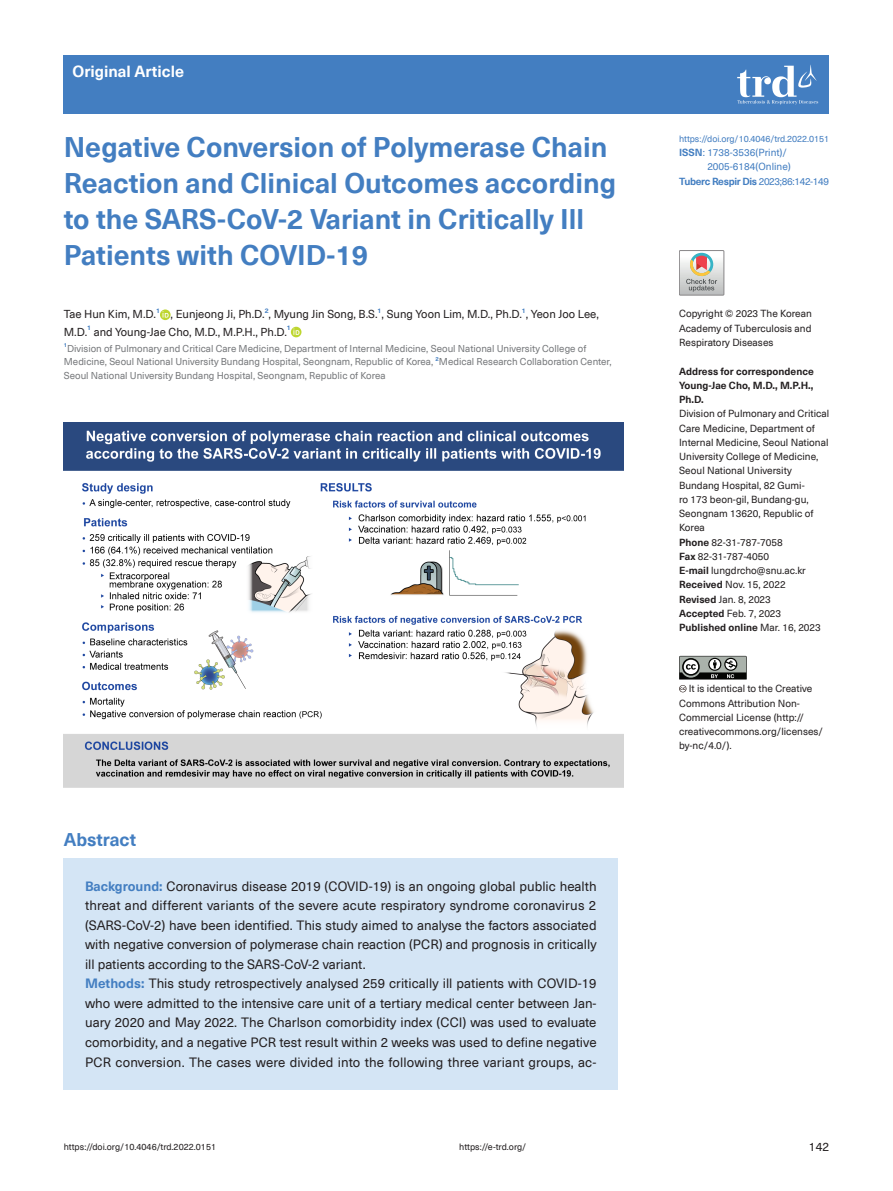
<style>
.page{position:relative;width:893px;height:1191px;background:#fff}
.page>*{position:absolute;margin:0;border:0;box-sizing:border-box;transform-origin:0 0}
.t1{font:700 27.75px/36px "Neue Haas Unica Pro";color:#437ec1}
.t2{font:700 18px "Neue Haas Unica Pro";color:#437ec1}
.t3{font:700 15.75px "Neue Haas Unica Pro";color:#fff}
.t4{font:13.2px/19.5px "Neue Haas Unica Pro";color:#231f20}
.t5{font:12px "Neue Haas Unica Pro";color:#231f20}
.t6{font:11.25px "Neue Haas Unica Pro";color:#231f20}
.t7{font:10.05px/14.2px "Neue Haas Unica Pro";color:#231f20}
.t8{font:700 10.05px/14.2px "Neue Haas Unica Pro";color:#231f20;text-align:justify}
.t9{font:10.05px "Neue Haas Unica Pro";color:#437ec1}
.t10{font:700 10.05px "Neue Haas Unica Pro";letter-spacing:-.035em;color:#437ec1}
.t11{font:9.75px/13.5px "Neue Haas Unica Pro";color:#76787b}
.t12{font:9px "Neue Haas Unica Pro";color:#231f20}
.t13{font:9px "Neue Haas Unica Pro";letter-spacing:-.005em;color:#437ec1}
.t14{font:700 6.6px "Neue Haas Unica Pro";color:#437ec1}
.t15{font:700 5.7px "Neue Haas Unica Pro";color:#437ec1}
.s1{font-weight:700;color:#437ec1}
.s2{font-weight:700}
.s3{font-weight:400}
</style>
<div class="page">
<div style="left:64px;top:55px;width:765px;height:59px;background:#437ec1"></div>
<svg style="left:737px;top:65px;width:81px;height:39px"></svg>
<svg style="left:160px;top:309px;width:11px;height:11px"></svg>
<svg style="left:163px;top:311px;width:6px;height:6px"></svg>
<svg style="left:291px;top:327px;width:10px;height:10px"></svg>
<svg style="left:293px;top:328px;width:6px;height:7px"></svg>
<svg style="left:679px;top:656px;width:68px;height:23px;background:#767a76"></svg>
<svg style="left:679px;top:685px;width:7px;height:7px"></svg>
<div style="left:64px;top:858px;width:554px;height:231px;background:#d4e5f5"></div>
<svg style="left:679px;top:250px;width:45px;height:45px"></svg>
<img style="left:64px;top:423px;width:560px;height:365px">
<p class="t3" style="left:73px;top:62px;width:113px">Original Article</p>
<h1 class="t1" style="left:64px;top:129px;width:554px">Negative Conversion of Polymerase Chain Reaction and Clinical Outcomes according to the SARS-CoV-2 Variant in Critically Ill Patients with COVID-19</h1>
<p class="t14" style="left:265px;top:307px;width:5px">2</p>
<p class="t14" style="left:378px;top:307px;width:5px">1</p>
<p class="t14" style="left:522px;top:307px;width:5px">1</p>
<p class="t6" style="left:64px;top:308px;width:94px">Tae Hun Kim, M.D.</p>
<p class="t14" style="left:156px;top:307px;width:5px">1</p>
<p class="t6" style="left:171px;top:308px;width:430px">, Eunjeong Ji, Ph.D. , Myung Jin Song, B.S. , Sung Yoon Lim, M.D., Ph.D. , Yeon Joo Lee,</p>
<p class="t6" style="left:64px;top:325px;width:25px">M.D.</p>
<p class="t14" style="left:87px;top:324px;width:5px">1</p>
<p class="t6" style="left:94px;top:325px;width:195px">and Young-Jae Cho, M.D., M.P.H., Ph.D.</p>
<p class="t14" style="left:287px;top:324px;width:5px">1</p>
<p class="t15" style="left:64px;top:341px;width:5px">1</p>
<p class="t11" style="left:64px;top:342px;width:524px;text-indent:3px">Division of Pulmonary and Critical Care Medicine, Department of Internal Medicine, Seoul National University College of<br>Medicine, Seoul National University Bundang Hospital, Seongnam, Republic of Korea,</p>
<p class="t15" style="left:436px;top:355px;width:5px">2</p>
<p class="t11" style="left:439px;top:355px;width:174px">Medical Research Collaboration Center,</p>
<p class="t11" style="left:64px;top:369px;width:323px">Seoul National University Bundang Hospital, Seongnam, Republic of Korea</p>
<h2 class="t2" style="left:64px;top:828px;width:74px">Abstract</h2>
<p class="t4" style="left:85px;top:876px;width:513px"><span class="s1">Background:</span> Coronavirus disease 2019 (COVID-19) is an ongoing global public health threat and different variants of the severe acute respiratory syndrome coronavirus 2 (SARS-CoV-2) have been identified. This study aimed to analyse the factors associated with negative conversion of polymerase chain reaction (PCR) and prognosis in critically ill patients according to the SARS-CoV-2 variant.<br><span class="s1">Methods:</span> This study retrospectively analysed 259 critically ill patients with COVID-19 who were admitted to the intensive care unit of a tertiary medical center between Jan&shy;uary 2020 and May 2022. The Charlson comorbidity index (CCI) was used to evaluate comorbidity, and a negative PCR test result within 2 weeks was used to define negative PCR conversion. The cases were divided into the following three variant groups, ac-</p>
<p class="t13" style="left:679px;top:133px;width:152px">https://doi.org/10.4046/trd.2022.0151</p>
<p class="t9" style="left:679px;top:147px;width:110px"><span class="s2">ISSN</span>: 1738-3536(Print)/</p>
<p class="t9" style="left:707px;top:161px;width:85px">2005-6184(Online)</p>
<p class="t10" style="left:679px;top:175px;width:152px">Tuberc Respir Dis <span class="s3">2023;86:142-149</span></p>
<p class="t7" style="left:679px;top:307px;width:134px;text-align:justify">Copyright © 2023 The Korean Academy of Tuberculosis and Respiratory Diseases</p>
<p class="t8" style="left:679px;top:364px;width:136px">Address for correspondence Young-Jae Cho, M.D., M.P.H., Ph.D.</p>
<p class="t7" style="left:679px;top:407px;width:152px">Division of Pulmonary and Critical<br>Care Medicine, Department of<br>Internal Medicine, Seoul National<br>University College of Medicine,<br>Seoul National University<br>Bundang Hospital, 82 Gumi-<br>ro 173 beon-gil, Bundang-gu,<br>Seongnam 13620, Republic of<br>Korea<br><span class="s2">Phone</span> 82-31-787-7058<br><span class="s2">Fax</span> 82-31-787-4050<br><span class="s2">E-mail</span> lungdrcho@snu.ac.kr<br><span class="s2">Received</span> Nov. 15, 2022<br><span class="s2">Revised</span> Jan. 8, 2023<br><span class="s2">Accepted</span> Feb. 7, 2023<br><span class="s2">Published online</span> Mar. 16, 2023</p>
<p class="t7" style="left:679px;top:682px;width:146px;text-indent:10px">It is identical to the Creative<br>Commons Attribution Non-<br>Commercial License (http:// creativecommons.org/licenses/ by-nc/4.0/).</p>
<p class="t12" style="left:64px;top:1141px;width:154px">https://doi.org/10.4046/trd.2022.0151</p>
<p class="t12" style="left:459px;top:1141px;width:69px">https://e-trd.org/</p>
<p class="t5" style="left:809px;top:1139px;width:22px">142</p>
</div>
